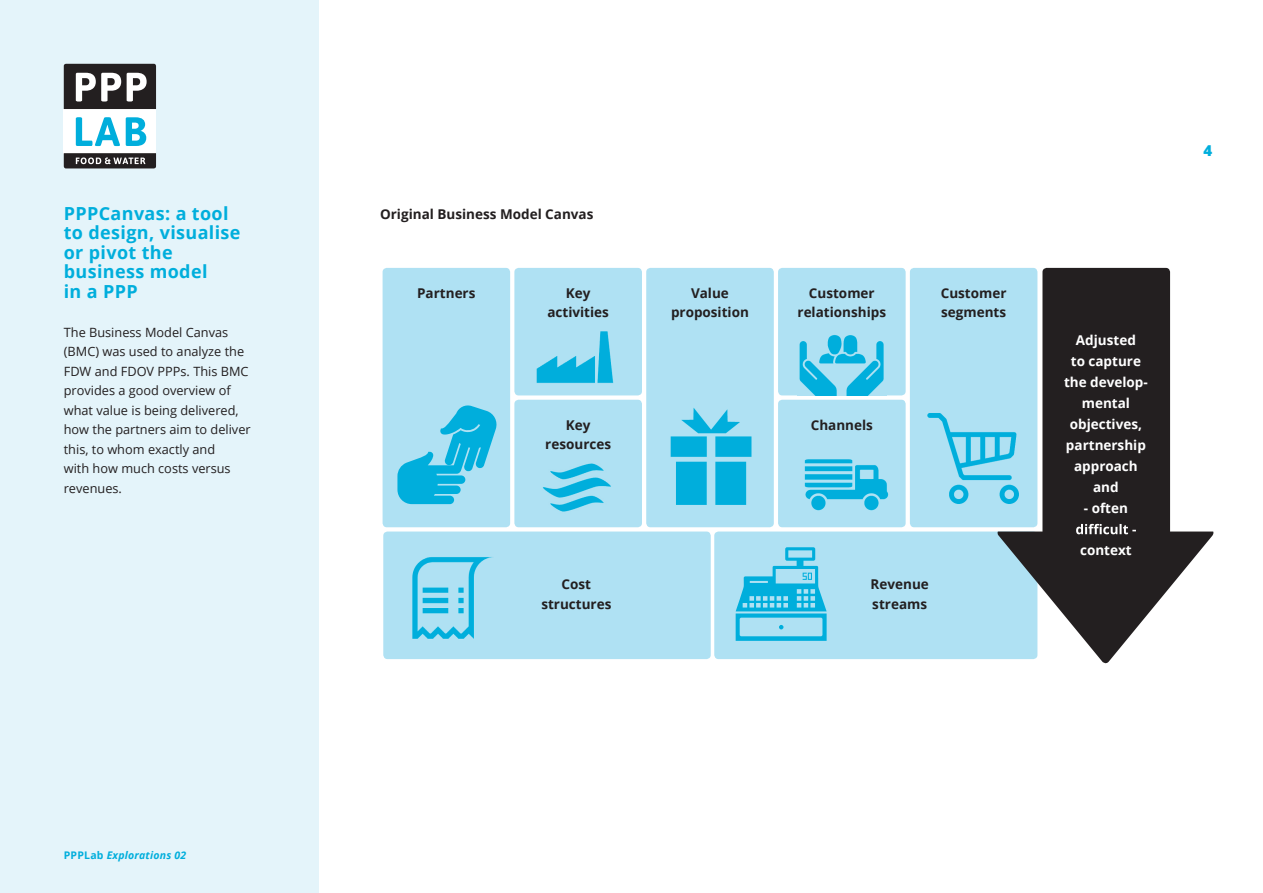
<style>
.page{position:relative;width:1263px;height:893px;background:#fff}
.page>*{position:absolute;margin:0;border:0;box-sizing:border-box;transform-origin:0 0}
.tussenkopjes{font:700 18px/19.5px "Open Sans";letter-spacing:.02em;color:#00aedc}
.t1{font:800 15px "Open Sans";color:#00aedc}
.t2{font:700 13.5px/19.5px "Open Sans";color:#231f20;text-align:center}
.t3{font:700 13.5px/21px "Open Sans";color:#fff;text-align:center}
.brood{font:12.75px/19.5px "Open Sans";color:#231f20}
.t4{font:italic 700 10.5px "Open Sans";letter-spacing:.02em;color:#00aedc}
.s1{font-style:normal}
</style>
<div class="page">
<div style="left:0;top:0;width:319px;height:893px;background:#e4f4fa"></div>
<div style="left:383px;top:268px;width:127px;height:259px;background:#afe1f3;border-radius:4px"></div>
<div style="left:514px;top:268px;width:128px;height:127px;background:#afe1f3;border-radius:4px"></div>
<img style="left:536px;top:331px;width:78px;height:52px">
<div style="left:778px;top:268px;width:128px;height:127px;background:#afe1f3;border-radius:4px"></div>
<img style="left:799px;top:335px;width:85px;height:60px">
<div style="left:646px;top:268px;width:128px;height:259px;background:#afe1f3;border-radius:4px"></div>
<img style="left:670px;top:408px;width:82px;height:97px">
<div style="left:910px;top:268px;width:127px;height:259px;background:#afe1f3;border-radius:4px"></div>
<img style="left:927px;top:413px;width:70px;height:91px">
<div style="left:514px;top:400px;width:128px;height:127px;background:#afe1f3;border-radius:4px"></div>
<img style="left:543px;top:463px;width:68px;height:49px">
<div style="left:778px;top:400px;width:128px;height:127px;background:#afe1f3;border-radius:4px"></div>
<img style="left:804px;top:459px;width:85px;height:52px">
<div style="left:383px;top:531px;width:328px;height:128px;background:#afe1f3;border-radius:4px"></div>
<img style="left:412px;top:557px;width:81px;height:82px">
<div style="left:714px;top:531px;width:323px;height:128px;background:#afe1f3;border-radius:4px"></div>
<svg style="left:397px;top:405px;width:100px;height:99px"></svg>
<svg style="left:736px;top:547px;width:91px;height:94px"></svg>
<svg style="left:997px;top:268px;width:217px;height:396px;fill:#231f20"></svg>
<svg style="left:1076px;top:524px;width:60px;height:10px"></svg>
<div style="left:64px;top:109px;width:92px;height:44px;background:#fff"></div>
<svg style="left:64px;top:64px;width:92px;height:45px;background:#5a5757"></svg>
<svg style="left:76px;top:117px;width:70px;height:29px"></svg>
<svg style="left:64px;top:153px;width:92px;height:15px"></svg>
<p class="tussenkopjes" style="left:64px;top:203px;width:166px">PPPCanvas: a tool</p>
<p class="tussenkopjes" style="left:64px;top:223px;width:178px">to design, visualise</p>
<p class="tussenkopjes" style="left:64px;top:242px;width:145px">or pivot the business model</p>
<p class="tussenkopjes" style="left:64px;top:281px;width:75px">in a PPP</p>
<p class="brood" style="left:64px;top:322px;width:188px">The Business Model Canvas (BMC) was used to analyze the<br>FDW and FDOV PPPs. This BMC provides a good overview of what value is being delivered, how the partners aim to deliver this, to whom exactly and<br>with how much costs versus revenues.</p>
<p class="t4" style="left:64px;top:847px;width:124px"><span class="s1">PPPLab</span> Explorations 02</p>
<p class="t2" style="left:380px;top:204px;width:215px">Original Business Model Canvas</p>
<p class="t2" style="left:671px;top:283px;width:79px">Value proposition</p>
<p class="t2" style="left:941px;top:283px;width:67px;text-align:left">Customer segments</p>
<p class="t2" style="left:417px;top:283px;width:60px">Partners</p>
<p class="t2" style="left:547px;top:283px;width:63px">Key activities</p>
<p class="t2" style="left:797px;top:283px;width:90px">Customer relationships</p>
<p class="t2" style="left:545px;top:415px;width:67px">Key resources</p>
<p class="t2" style="left:811px;top:415px;width:64px">Channels</p>
<p class="t2" style="left:541px;top:574px;width:72px">Cost structures</p>
<p class="t2" style="left:870px;top:574px;width:60px;text-align:left">Revenue streams</p>
<p class="t1" style="left:1203px;top:139px;width:10px">4</p>
<p class="t3" style="left:1064px;top:329px;width:85px">Adjusted<br>to capture the develop&shy;mental objectives, partnership approach and</p>
<p class="t3" style="left:1084px;top:497px;width:46px">- often</p>
<p class="t3" style="left:1080px;top:539px;width:53px">context</p>
</div>
